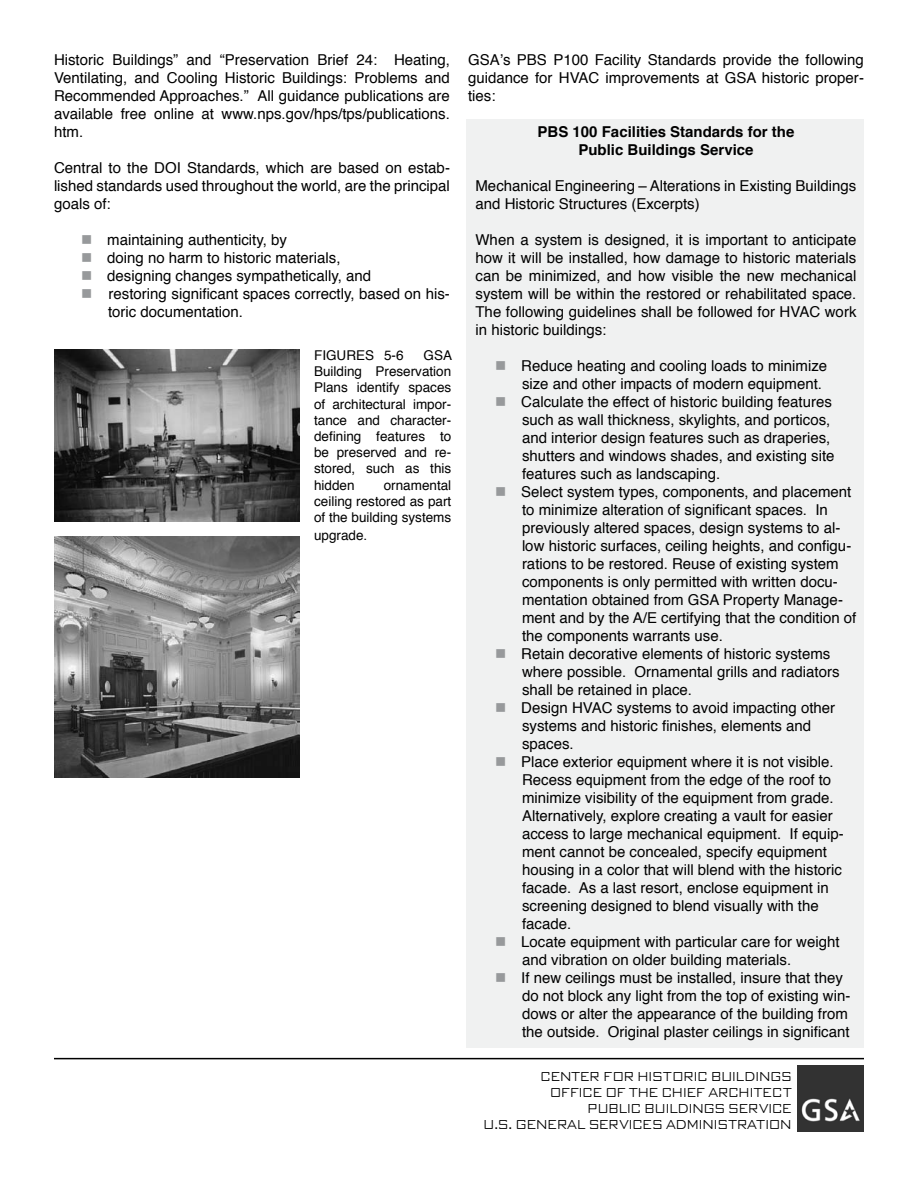
<style>
.page{position:relative;width:918px;height:1188px;background:#fff}
.page>*{position:absolute;margin:0;border:0;box-sizing:border-box;transform-origin:0 0}
.t1{font:15px/18px "Helvetica";color:#000}
.t2{font:700 15px/18px "Helvetica";color:#000;text-align:center}
.t3{font:13.5px/16.2px "Helvetica";color:#000;text-align:justify}
.t4{font:300 13.5px/16.2px "Bank Gothic EF";color:#000;text-align:right}
.s1{color:#97999b}
</style>
<div class="page">
<div style="left:467px;top:119px;width:397px;height:929px;background:#f0f1f1"></div>
<hr style="left:54px;top:1058px;width:810px;height:1px;background:#000">
<img style="left:54px;top:350px;width:246px;height:172px">
<img style="left:54px;top:536px;width:246px;height:242px">
<img style="left:798px;top:1065px;width:66px;height:67px">
<p class="t1" style="left:54px;top:51px;width:397px;text-align:justify">Historic Buildings” and “Preservation Brief 24: Heating, Ventilating, and Cooling Historic Buildings: Problems and Recommended Approaches.” All guidance publications are</p>
<p class="t1" style="left:54px;top:105px;width:397px">available free online at www.nps.gov/hps/tps/publications.</p>
<p class="t1" style="left:54px;top:123px;width:31px">htm.</p>
<p class="t1" style="left:54px;top:159px;width:397px">Central to the DOI Standards, which are based on estab&shy;lished standards used throughout the world, are the principal</p>
<p class="t1" style="left:54px;top:195px;width:58px">goals of:</p>
<p class="t1" style="left:81px;top:231px;width:208px"><span class="s1">■</span> maintaining authenticity, by</p>
<p class="t1" style="left:81px;top:249px;width:261px"><span class="s1">■</span> doing no harm to historic materials,</p>
<p class="t1" style="left:81px;top:267px;width:292px"><span class="s1">■</span> designing changes sympathetically, and</p>
<p class="t1" style="left:81px;top:285px;width:370px"><span class="s1">■</span> restoring significant spaces correctly, based on his-</p>
<p class="t1" style="left:108px;top:303px;width:137px">toric documentation.</p>
<p class="t3" style="left:314px;top:348px;width:91px">FIGURES 5-6</p>
<p class="t3" style="left:424px;top:348px;width:30px">GSA</p>
<p class="t3" style="left:314px;top:364px;width:139px">Building Preservation Plans identify spaces of architectural impor&shy;tance and character-</p>
<p class="t3" style="left:314px;top:429px;width:139px">defining features to</p>
<p class="t3" style="left:314px;top:445px;width:139px">be preserved and re&shy;stored, such as this</p>
<p class="t3" style="left:314px;top:477px;width:42px">hidden</p>
<p class="t3" style="left:384px;top:477px;width:69px">ornamental</p>
<p class="t3" style="left:314px;top:493px;width:139px">ceiling restored as part</p>
<p class="t3" style="left:314px;top:510px;width:139px">of the building systems</p>
<p class="t3" style="left:314px;top:528px;width:55px">upgrade.</p>
<p class="t1" style="left:468px;top:51px;width:397px;text-align:justify">GSA’s PBS P100 Facility Standards provide the following guidance for HVAC improvements at GSA historic proper&shy;ties:</p>
<h5 class="t2" style="left:538px;top:123px;width:258px">PBS 100 Facilities Standards for the<br>Public Buildings Service</h5>
<p class="t1" style="left:476px;top:177px;width:382px">Mechanical Engineering – Alterations in Existing Buildings</p>
<p class="t1" style="left:476px;top:195px;width:226px">and Historic Structures (Excerpts)</p>
<p class="t1" style="left:476px;top:231px;width:382px;text-align:justify">When a system is designed, it is important to anticipate how it will be installed, how damage to historic materials can be minimized, and how visible the new mechanical system will be within the restored or rehabilitated space.</p>
<p class="t1" style="left:476px;top:303px;width:382px">The following guidelines shall be followed for HVAC work</p>
<p class="t1" style="left:476px;top:321px;width:132px">in historic buildings:</p>
<p class="t1" style="left:522px;top:357px;width:307px;text-indent:-27px"><span class="s1">■</span> Reduce heating and cooling loads to minimize size and other impacts of modern equipment.</p>
<p class="t1" style="left:522px;top:393px;width:314px;text-indent:-27px"><span class="s1">■</span> Calculate the effect of historic building features such as wall thickness, skylights, and porticos, and interior design features such as draperies, shutters and windows shades, and existing site features such as landscaping.</p>
<p class="t1" style="left:522px;top:483px;width:336px;text-indent:-27px"><span class="s1">■</span> Select system types, components, and placement to minimize alteration of significant spaces. In previously altered spaces, design systems to al&shy;low historic surfaces, ceiling heights, and configu&shy;rations to be restored. Reuse of existing system components is only permitted with written docu&shy;mentation obtained from GSA Property Manage&shy;ment and by the A/E certifying that the condition of the components warrants use.</p>
<p class="t1" style="left:522px;top:645px;width:319px;text-indent:-27px"><span class="s1">■</span> Retain decorative elements of historic systems where possible. Ornamental grills and radiators</p>
<p class="t1" style="left:522px;top:681px;width:172px">shall be retained in place.</p>
<p class="t1" style="left:495px;top:699px;width:342px;text-align:center"><span class="s1">■</span> Design HVAC systems to avoid impacting other systems and historic finishes, elements and</p>
<p class="t1" style="left:522px;top:735px;width:53px">spaces.</p>
<p class="t1" style="left:522px;top:753px;width:313px;text-indent:-27px"><span class="s1">■</span> Place exterior equipment where it is not visible.<br>Recess equipment from the edge of the roof to minimize visibility of the equipment from grade.</p>
<p class="t1" style="left:522px;top:807px;width:323px">Alternatively, explore creating a vault for easier access to large mechanical equipment. If equip&shy;ment cannot be concealed, specify equipment</p>
<p class="t1" style="left:522px;top:861px;width:322px">housing in a color that will blend with the historic</p>
<p class="t1" style="left:522px;top:879px;width:308px">facade. As a last resort, enclose equipment in</p>
<p class="t1" style="left:522px;top:897px;width:298px">screening designed to blend visually with the</p>
<p class="t1" style="left:522px;top:915px;width:51px">facade.</p>
<p class="t1" style="left:522px;top:933px;width:319px;text-indent:-27px"><span class="s1">■</span> Locate equipment with particular care for weight and vibration on older building materials.</p>
<p class="t1" style="left:522px;top:969px;width:330px;text-indent:-27px"><span class="s1">■</span> If new ceilings must be installed, insure that they do not block any light from the top of existing win&shy;dows or alter the appearance of the building from the outside. Original plaster ceilings in significant</p>
<p class="t4" style="left:541px;top:1068px;width:253px">CENTER FOR HISTORIC BUILDINGS<br>OFFICE OF THE CHIEF ARCHITECT<br>PUBLIC BUILDINGS SERVICE</p>
<p class="t4" style="left:484px;top:1116px;width:310px">U.S. GENERAL SERVICES ADMINISTRATION</p>
</div>
